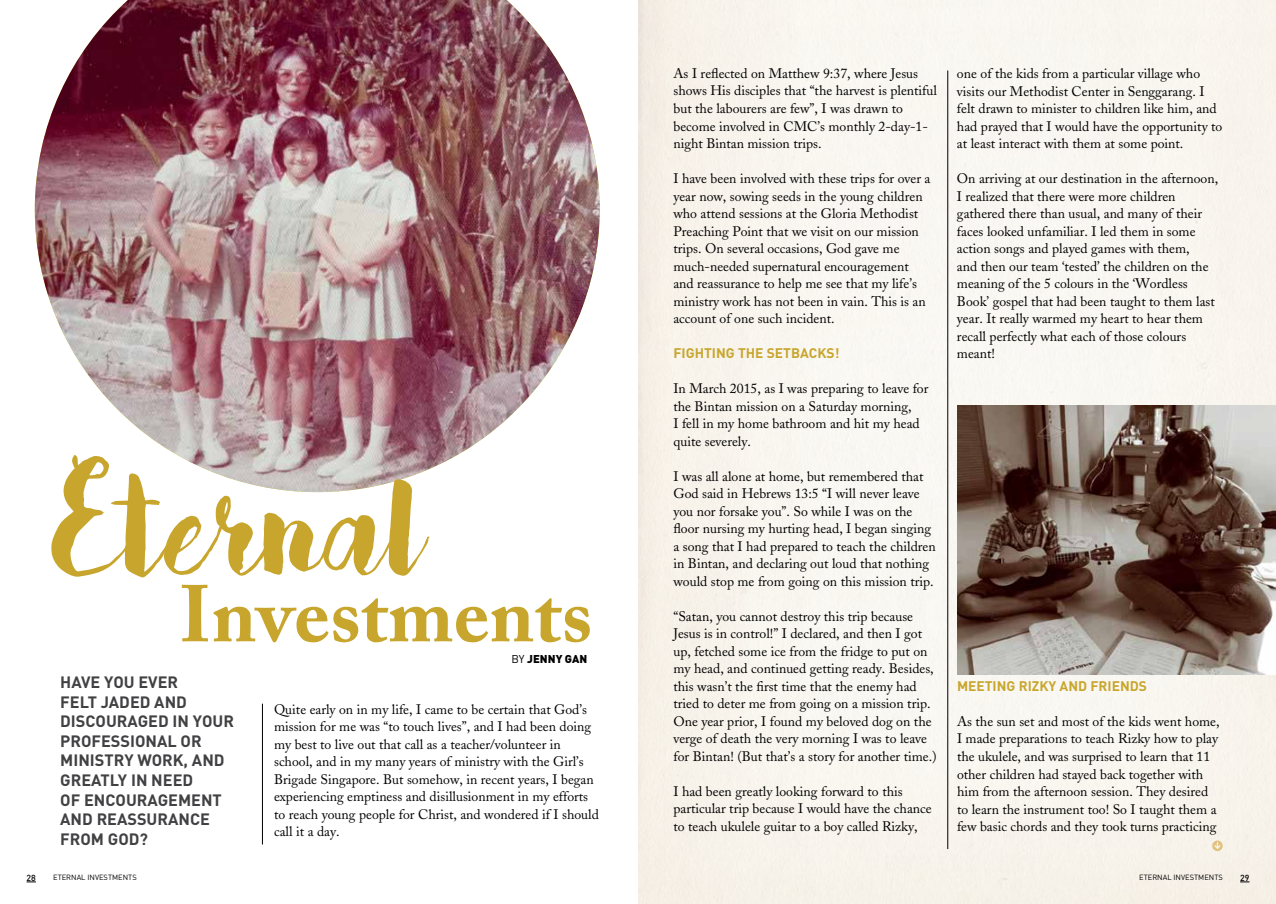
<style>
.page{position:relative;width:1276px;height:904px;background:#fff}
.page>*{position:absolute;margin:0;border:0;box-sizing:border-box;transform-origin:0 0}
.t1{font:168.62px "Bakery";color:#c8a62d}
.t2{font:700 79.5px "Adobe Caslon";color:#c8a62d}
.t3{font:700 16.25px/19.5px "DIN";color:#414042}
.t4{font:13.75px/17.5px "Adobe Caslon";color:#000}
.t5{font:700 13.75px "DIN";color:#c8a62d}
.t6{font:900 11.25px "DIN";color:#000}
.t7{font:500 8.75px "DIN";color:#000}
.t8{font:7.5px "DIN";color:#000}
.s1{font-weight:400}
</style>
<div class="page">
<hr style="left:947px;top:71px;width:1px;height:778px;background:#000">
<hr style="left:262px;top:703px;width:1px;height:141px;background:#000">
<img style="left:957px;top:405px;width:319px;height:270px">
<img style="left:35px;top:0;width:565px;height:492px">
<svg style="left:1212px;top:840px;width:10px;height:11px"></svg>
<h1 class="t1" style="left:56px;top:418px;width:370px">Eternal</h1>
<h2 class="t2" style="left:179px;top:566px;width:415px">Investments</h2>
<p class="t3" style="left:60px;top:672px;width:175px">HAVE YOU EVER<br>FELT JADED AND<br>DISCOURAGED IN YOUR<br>PROFESSIONAL OR<br>MINISTRY WORK, AND<br>GREATLY IN NEED<br>OF ENCOURAGEMENT<br>AND REASSURANCE<br>FROM GOD?</p>
<p class="t6" style="left:511px;top:651px;width:78px"><span class="s1">BY</span> JENNY GAN</p>
<p class="t4" style="left:274px;top:700px;width:326px">Quite early on in my life, I came to be certain that God’s mission for me was “to touch lives”, and I had been doing my best to live out that call as a teacher/volunteer in school, and in my many years of ministry with the Girl’s Brigade Singapore. But somehow, in recent years, I began experiencing emptiness and disillusionment in my efforts to reach young people for Christ, and wondered if I should call it a day.</p>
<p class="t4" style="left:673px;top:65px;width:265px">As I reflected on Matthew 9:37, where Jesus shows His disciples that “the harvest is plentiful but the labourers are few”, I was drawn to become involved in CMC’s monthly 2-day-1- night Bintan mission trips.</p>
<p class="t4" style="left:673px;top:170px;width:258px">I have been involved with these trips for over a year now, sowing seeds in the young children who attend sessions at the Gloria Methodist Preaching Point that we visit on our mission trips. On several occasions, God gave me much-needed supernatural encouragement and reassurance to help me see that my life’s ministry work has not been in vain. This is an account of one such incident.</p>
<p class="t5" style="left:673px;top:344px;width:168px">FIGHTING THE SETBACKS!</p>
<p class="t4" style="left:673px;top:380px;width:257px">In March 2015, as I was preparing to leave for the Bintan mission on a Saturday morning,<br>I fell in my home bathroom and hit my head quite severely.</p>
<p class="t4" style="left:673px;top:467px;width:264px">I was all alone at home, but remembered that God said in Hebrews 13:5 “I will never leave you nor forsake you”. So while I was on the floor nursing my hurting head, I began singing a song that I had prepared to teach the children in Bintan, and declaring out loud that nothing would stop me from going on this mission trip.</p>
<p class="t4" style="left:673px;top:607px;width:265px">“Satan, you cannot destroy this trip because Jesus is in control!” I declared, and then I got up, fetched some ice from the fridge to put on my head, and continued getting ready. Besides, this wasn’t the first time that the enemy had tried to deter me from going on a mission trip.<br>One year prior, I found my beloved dog on the verge of death the very morning I was to leave for Bintan! (But that’s a story for another time.)</p>
<p class="t4" style="left:673px;top:782px;width:260px">I had been greatly looking forward to this particular trip because I would have the chance to teach ukulele guitar to a boy called Rizky,</p>
<p class="t4" style="left:957px;top:65px;width:267px">one of the kids from a particular village who visits our Methodist Center in Senggarang. I felt drawn to minister to children like him, and had prayed that I would have the opportunity to at least interact with them at some point.</p>
<p class="t4" style="left:957px;top:170px;width:263px">On arriving at our destination in the afternoon, I realized that there were more children gathered there than usual, and many of their faces looked unfamiliar. I led them in some action songs and played games with them,<br>and then our team ‘tested’ the children on the meaning of the 5 colours in the ‘Wordless Book’ gospel that had been taught to them last year. It really warmed my heart to hear them recall perfectly what each of those colours meant!</p>
<p class="t5" style="left:957px;top:677px;width:192px">MEETING RIZKY AND FRIENDS</p>
<p class="t4" style="left:957px;top:712px;width:264px">As the sun set and most of the kids went home, I made preparations to teach Rizky how to play the ukulele, and was surprised to learn that 11 other children had stayed back together with him from the afternoon session. They desired to learn the instrument too! So I taught them a few basic chords and they took turns practicing</p>
<p class="t7" style="left:27px;top:872px;width:11px">28</p>
<p class="t8" style="left:53px;top:872px;width:85px">ETERNAL INVESTMENTS</p>
<p class="t8" style="left:1139px;top:872px;width:85px">ETERNAL INVESTMENTS</p>
<p class="t7" style="left:1240px;top:872px;width:11px">29</p>
</div>
